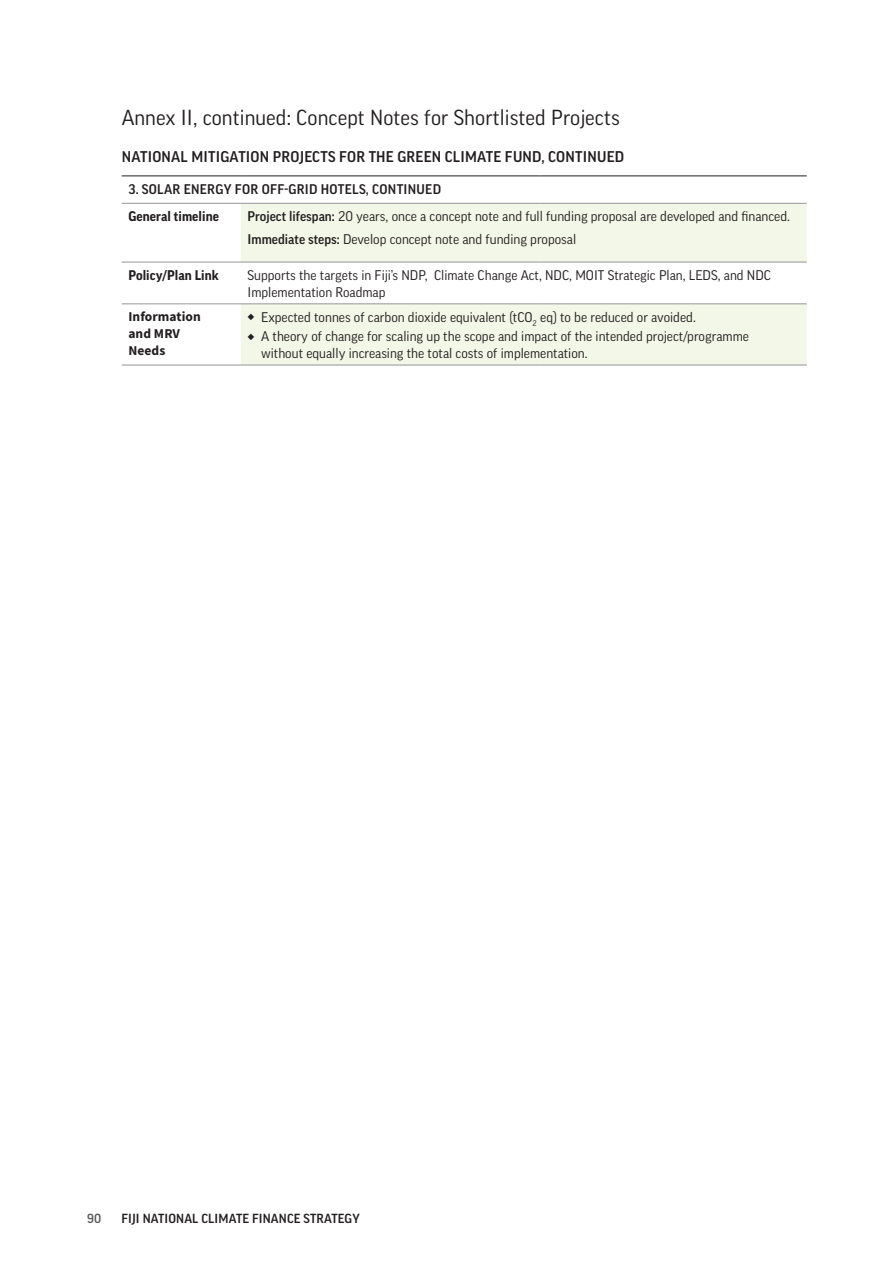
<style>
.page{position:relative;width:893px;height:1263px;background:#fff}
.page>*{position:absolute;margin:0;border:0;box-sizing:border-box;transform-origin:0 0}
.t1{font:21px "Good Pro";letter-spacing:.005em;color:#231f20}
.t2{font:500 15px "Good Pro";letter-spacing:.015em;color:#231f20}
.t3{font:13.5px/17.2px "Good Pro";color:#231f20}
.t4{font:500 13.5px "Good Pro";letter-spacing:.02em;color:#231f20}
.t5{font:700 13.5px "Good Pro";letter-spacing:.005em;color:#231f20}
.t6{font:700 13.5px/17.2px "Source Sans Pro";letter-spacing:.005em;color:#231f20}
.t7{font:500 12.75px "Good Pro";letter-spacing:.01em;color:#231f20}
.t8{font:500 12.75px "Good Pro";color:#57585a}
.s1{font-weight:500}
</style>
<div class="page">
<svg style="left:241px;top:204px;width:566px;height:161px;fill:#f3f7e7"></svg>
<hr style="left:122px;top:262px;width:119px;height:1px;background:#939598">
<hr style="left:241px;top:262px;width:299px;height:1px;background:#939598">
<hr style="left:540px;top:262px;width:267px;height:1px;background:#939598">
<hr style="left:122px;top:304px;width:119px;height:1px;background:#939598">
<hr style="left:241px;top:304px;width:299px;height:1px;background:#939598">
<hr style="left:540px;top:304px;width:267px;height:1px;background:#939598">
<hr style="left:122px;top:365px;width:119px;height:1px;background:#939598">
<hr style="left:241px;top:365px;width:299px;height:1px;background:#939598">
<hr style="left:540px;top:365px;width:267px;height:1px;background:#939598">
<hr style="left:122px;top:176px;width:119px;height:1px;background:#231f20">
<hr style="left:241px;top:176px;width:299px;height:1px;background:#231f20">
<hr style="left:540px;top:176px;width:267px;height:1px;background:#231f20">
<hr style="left:122px;top:203px;width:119px;height:1px;background:#939598">
<hr style="left:241px;top:203px;width:299px;height:1px;background:#939598">
<hr style="left:540px;top:203px;width:267px;height:1px;background:#939598">
<h1 class="t1" style="left:122px;top:106px;width:500px">Annex II, continued: Concept Notes for Shortlisted Projects</h1>
<p class="t2" style="left:122px;top:148px;width:504px">NATIONAL MITIGATION PROJECTS FOR THE GREEN CLIMATE FUND, CONTINUED</p>
<p class="t4" style="left:128px;top:181px;width:314px">3. SOLAR ENERGY FOR OFF-GRID HOTELS, CONTINUED</p>
<p class="t5" style="left:128px;top:209px;width:92px">General timeline</p>
<p class="t3" style="left:248px;top:205px;width:544px;line-height:22.6px"><span class="s1">Project lifespan:</span> 20 years, once a concept note and full funding proposal are developed and financed.<br><span class="s1">Immediate steps:</span> Develop concept note and funding proposal</p>
<p class="t5" style="left:128px;top:267px;width:92px">Policy/Plan Link</p>
<p class="t3" style="left:248px;top:266px;width:525px">Supports the targets in Fiji’s NDP, Climate Change Act, NDC, MOIT Strategic Plan, LEDS, and NDC<br>Implementation Roadmap</p>
<p class="t6" style="left:128px;top:307px;width:74px">Information and MRV<br>Needs</p>
<p class="t3" style="left:248px;top:308px;width:450px">◆ Expected tonnes of carbon dioxide equivalent (tCO<sub>2</sub> eq) to be reduced or avoided.</p>
<p class="t3" style="left:261px;top:328px;width:489px;text-indent:-13px">◆ A theory of change for scaling up the scope and impact of the intended project/programme without equally increasing the total costs of implementation.</p>
<p class="t8" style="left:87px;top:1211px;width:16px">90</p>
<p class="t7" style="left:121px;top:1211px;width:240px">FIJI NATIONAL CLIMATE FINANCE STRATEGY</p>
</div>
